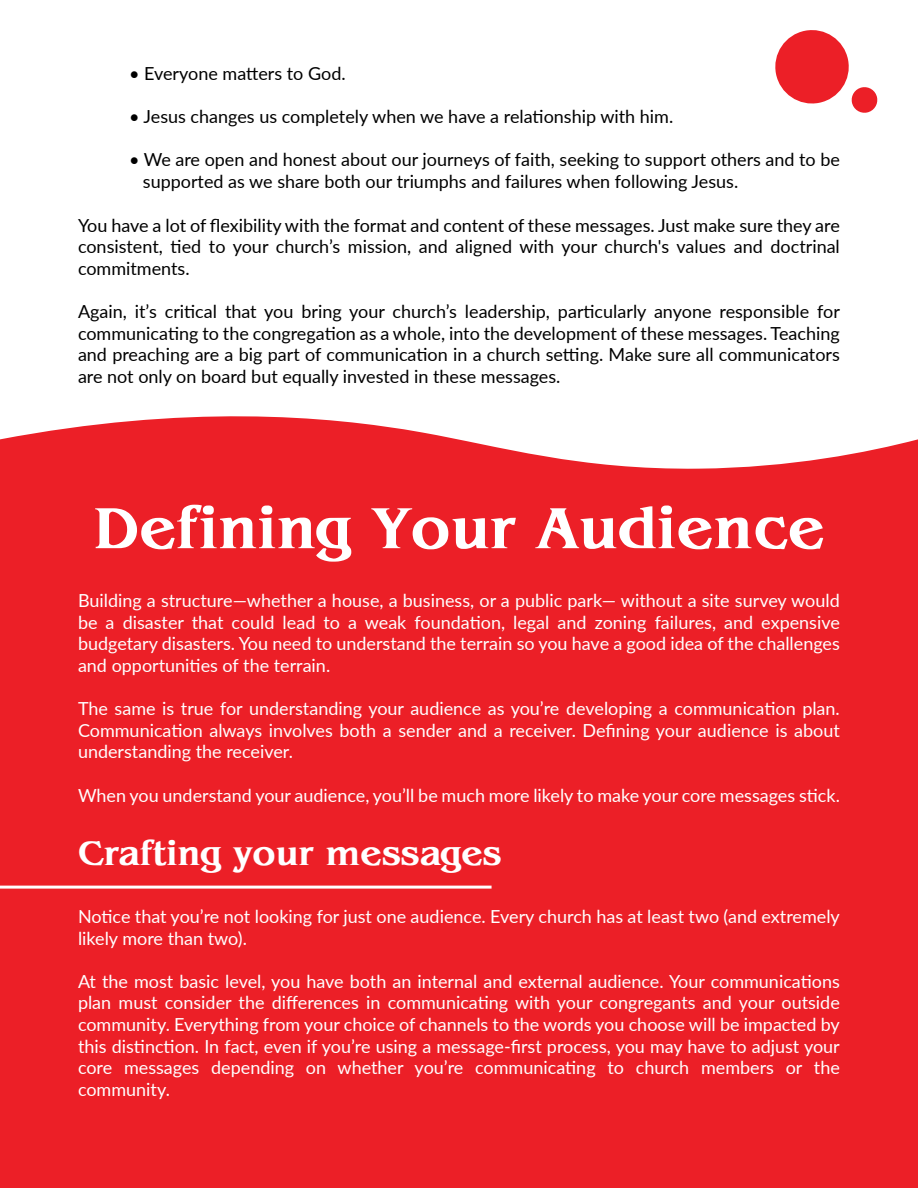
<style>
.page{position:relative;width:918px;height:1188px;background:#fff}
.page>*{position:absolute;margin:0;border:0;box-sizing:border-box;transform-origin:0 0}
.t1{font:700 60.3px "Benguiat";color:#fff}
.t2{font:700 35.55px "Benguiat";color:#fff}
.t3{font:18px/21.6px "Lato";color:#fff;text-align:justify}
.t4{font:18px/21.6px "Lato";color:#000;text-align:justify}
</style>
<div class="page">
<div style="left:0;top:416px;width:918px;height:772px;background:#ec1f27"></div>
<hr style="left:0;top:886px;width:492px;height:3px;background:#fff">
<svg style="left:775px;top:30px;width:103px;height:83px"></svg>
<p class="t4" style="left:129px;top:62px;width:218px">• Everyone matters to God.</p>
<p class="t4" style="left:129px;top:105px;width:546px">• Jesus changes us completely when we have a relationship with him.</p>
<p class="t4" style="left:143px;top:148px;width:699px;text-indent:-14px">• We are open and honest about our journeys of faith, seeking to support others and to be supported as we share both our triumphs and failures when following Jesus.</p>
<p class="t4" style="left:78px;top:213px;width:763px">You have a lot of flexibility with the format and content of these messages. Just make sure they are consistent, tied to your church’s mission, and aligned with your church's values and doctrinal commitments.</p>
<p class="t4" style="left:78px;top:300px;width:763px">Again, it’s critical that you bring your church’s leadership, particularly anyone responsible for communicating to the congregation as a whole, into the development of these messages. Teaching and preaching are a big part of communication in a church setting. Make sure all communicators are not only on board but equally invested in these messages.</p>
<h1 class="t1" style="left:93px;top:494px;width:733px">Defining Your Audience</h1>
<p class="t3" style="left:78px;top:589px;width:763px">Building a structure—whether a house, a business, or a public park— without a site survey would be a disaster that could lead to a weak foundation, legal and zoning failures, and expensive budgetary disasters. You need to understand the terrain so you have a good idea of the challenges and opportunities of the terrain.</p>
<p class="t3" style="left:78px;top:697px;width:763px">The same is true for understanding your audience as you’re developing a communication plan.<br>Communication always involves both a sender and a receiver. Defining your audience is about understanding the receiver.</p>
<p class="t3" style="left:78px;top:784px;width:763px">When you understand your audience, you’ll be much more likely to make your core messages stick.</p>
<h2 class="t2" style="left:78px;top:833px;width:425px">Crafting your messages</h2>
<p class="t3" style="left:78px;top:905px;width:763px">Notice that you’re not looking for just one audience. Every church has at least two (and extremely likely more than two).</p>
<p class="t3" style="left:78px;top:970px;width:763px">At the most basic level, you have both an internal and external audience. Your communications plan must consider the differences in communicating with your congregants and your outside community. Everything from your choice of channels to the words you choose will be impacted by this distinction. In fact, even if you’re using a message-first process, you may have to adjust your core messages depending on whether you’re communicating to church members or the community.</p>
</div>
